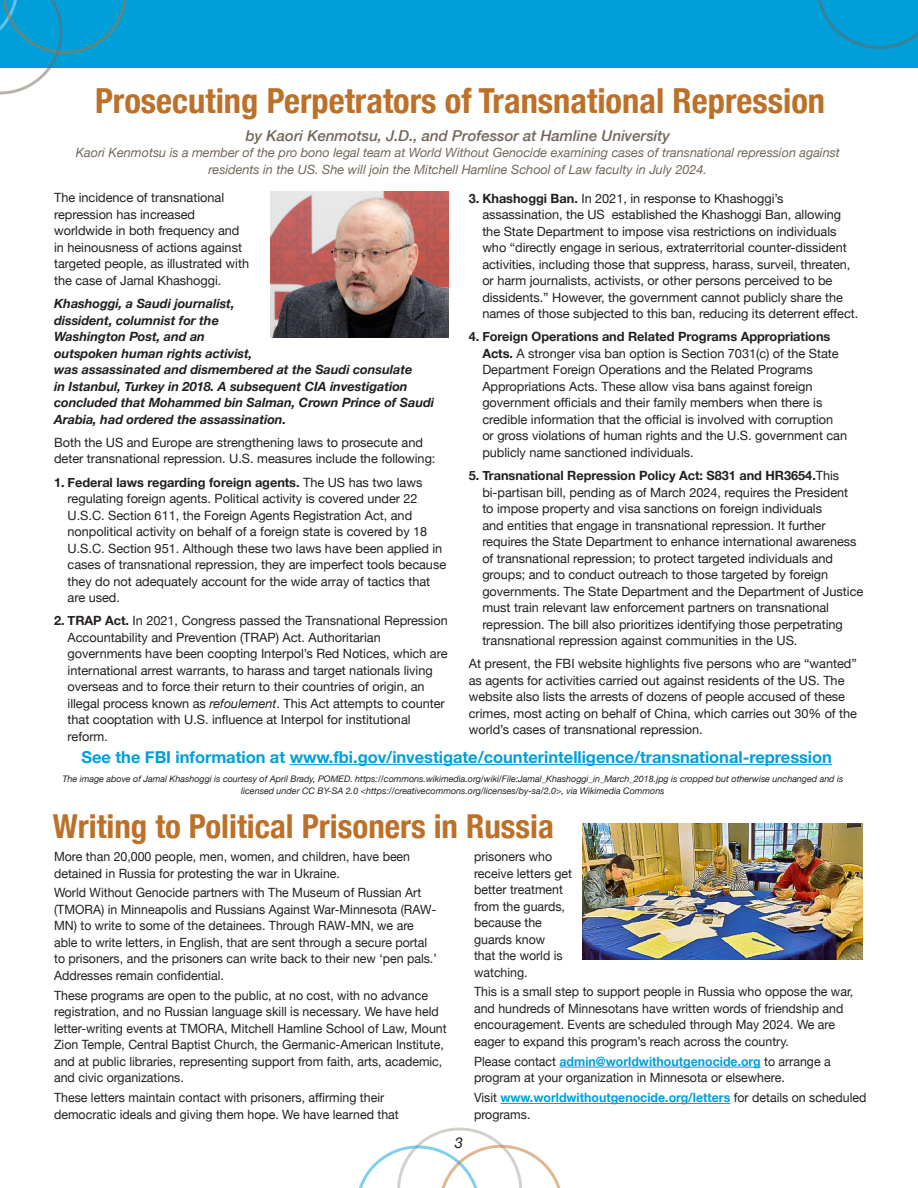
<style>
.page{position:relative;width:918px;height:1188px;background:#fff}
.page>*{position:absolute;margin:0;border:0;box-sizing:border-box;transform-origin:0 0}
.t1{font:700 condensed 34.5px "Helvetica Neue";color:#bd7028}
.t2{font:700 condensed 33px "Helvetica Neue";color:#bd7028}
.t3{font:700 16.5px "Helvetica Neue";letter-spacing:-.005em;color:#009fda}
.t4{font:italic 500 15px "Helvetica Neue";color:#726658}
.t5{font:italic 15px "Helvetica Neue";color:#231f20}
.t6{font:12.75px/16.5px "Helvetica Neue";letter-spacing:-.005em;color:#231f20}
.t7{font:italic 700 12.75px/16.5px "Helvetica Neue";letter-spacing:-.005em;color:#231f20}
.t8{font:italic 12.75px/16.5px "Helvetica Neue";letter-spacing:-.005em;color:#726658;text-align:center}
.t9{font:700 12.75px/16.5px "Helvetica Neue";color:#009fda}
.t10{font:italic 9px/12px "Helvetica Neue";letter-spacing:-.005em;color:#231f20;text-align:center}
.s1{font-weight:700}
.s2{font-style:italic}
.s3{font-weight:700;color:#009fda}
.s4{font-weight:400;color:#231f20}
</style>
<div class="page">
<hr style="left:560px;top:1067px;width:201px;height:1px;background:#009fda">
<hr style="left:500px;top:1103px;width:230px;height:1px;background:#009fda">
<div style="left:0;top:0;width:918px;height:68px;background:#009fda"></div>
<svg style="left:0;top:0;width:127px;height:94px"></svg>
<svg style="left:359px;top:1127px;width:202px;height:61px"></svg>
<svg style="left:818px;top:0;width:100px;height:49px"></svg>
<img style="left:582px;top:824px;width:280px;height:135px">
<hr style="left:290px;top:764px;width:542px;height:1px;background:#009fda">
<img style="left:270px;top:192px;width:179px;height:145px">
<h1 class="t1" style="left:95px;top:72px;width:732px">Prosecuting Perpetrators of Transnational Repression</h1>
<p class="t4" style="left:246px;top:123px;width:426px">by Kaori Kenmotsu, J.D., and Professor at Hamline University</p>
<p class="t8" style="left:76px;top:145px;width:766px">Kaori Kenmotsu is a member of the pro bono legal team at World Without Genocide examining cases of transnational repression against residents in the US. She will join the Mitchell Hamline School of Law faculty in July 2024.</p>
<p class="t6" style="left:54px;top:190px;width:196px">The incidence of transnational repression has increased worldwide in both frequency and in heinousness of actions against targeted people, as illustrated with the case of Jamal Khashoggi.</p>
<p class="t7" style="left:54px;top:296px;width:382px">Khashoggi, a Saudi journalist,<br>dissident, columnist for the<br>Washington Post, and an<br>outspoken human rights activist,<br>was assassinated and dismembered at the Saudi consulate<br>in Istanbul, Turkey in 2018. A subsequent CIA investigation concluded that Mohammed bin Salman, Crown Prince of Saudi Arabia, had ordered the assassination.</p>
<p class="t6" style="left:54px;top:435px;width:383px">Both the US and Europe are strengthening laws to prosecute and deter transnational repression. U.S. measures include the following:</p>
<p class="t6" style="left:68px;top:475px;width:380px;text-indent:-14px"><span class="s1">1. Federal laws regarding foreign agents.</span> The US has two laws regulating foreign agents. Political activity is covered under 22<br>U.S.C. Section 611, the Foreign Agents Registration Act, and nonpolitical activity on behalf of a foreign state is covered by 18<br>U.S.C. Section 951. Although these two laws have been applied in cases of transnational repression, they are imperfect tools because they do not adequately account for the wide array of tactics that are used.</p>
<p class="t6" style="left:68px;top:613px;width:382px;text-indent:-14px"><span class="s1">2. TRAP Act.</span> In 2021, Congress passed the Transnational Repression Accountability and Prevention (TRAP) Act. Authoritarian governments have been coopting Interpol’s Red Notices, which are international arrest warrants, to harass and target nationals living overseas and to force their return to their countries of origin, an illegal process known as <span class="s2">refoulement</span>. This Act attempts to counter that cooptation with U.S. influence at Interpol for institutional reform.</p>
<p class="t6" style="left:482px;top:191px;width:378px;text-indent:-14px"><span class="s1">3. Khashoggi Ban.</span> In 2021, in response to Khashoggi’s assassination, the US established the Khashoggi Ban, allowing the State Department to impose visa restrictions on individuals who “directly engage in serious, extraterritorial counter-dissident activities, including those that suppress, harass, surveil, threaten, or harm journalists, activists, or other persons perceived to be dissidents.” However, the government cannot publicly share the names of those subjected to this ban, reducing its deterrent effect.</p>
<p class="t6" style="left:482px;top:329px;width:366px;text-indent:-14px"><span class="s1">4. Foreign Operations and Related Programs Appropriations Acts.</span> A stronger visa ban option is Section 7031(c) of the State Department Foreign Operations and the Related Programs Appropriations Acts. These allow visa bans against foreign government officials and their family members when there is credible information that the official is involved with corruption or gross violations of human rights and the U.S. government can publicly name sanctioned individuals.</p>
<p class="t6" style="left:482px;top:468px;width:382px;text-indent:-14px"><span class="s1">5. Transnational Repression Policy Act: S831 and HR3654.</span>This bi-partisan bill, pending as of March 2024, requires the President<br>to impose property and visa sanctions on foreign individuals<br>and entities that engage in transnational repression. It further requires the State Department to enhance international awareness of transnational repression; to protect targeted individuals and groups; and to conduct outreach to those targeted by foreign governments. The State Department and the Department of Justice must train relevant law enforcement partners on transnational repression. The bill also prioritizes identifying those perpetrating transnational repression against communities in the US.</p>
<p class="t6" style="left:469px;top:656px;width:390px">At present, the FBI website highlights five persons who are “wanted” as agents for activities carried out against residents of the US. The website also lists the arrests of dozens of people accused of these crimes, most acting on behalf of China, which carries out 30% of the world’s cases of transnational repression.</p>
<p class="t10" style="left:63px;top:774px;width:782px">The image above of Jamal Khashoggi is courtesy of April Brady, POMED. https://commons.wikimedia.org/wiki/File:Jamal_Khashoggi_in_March_2018.jpg is cropped but otherwise unchanged and is licensed under CC BY-SA 2.0 &lt;https://creativecommons.org/licenses/by-sa/2.0&gt;, via Wikimedia Commons</p>
<p class="t3" style="left:81px;top:744px;width:752px">See the FBI information at www.fbi.gov/investigate/counterintelligence/transnational-repression</p>
<h2 class="t2" style="left:53px;top:798px;width:503px">Writing to Political Prisoners in Russia</h2>
<p class="t6" style="left:54px;top:849px;width:358px">More than 20,000 people, men, women, and children, have been detained in Russia for protesting the war in Ukraine.</p>
<p class="t6" style="left:54px;top:885px;width:384px">World Without Genocide partners with The Museum of Russian Art (TMORA) in Minneapolis and Russians Against War-Minnesota (RAW-MN) to write to some of the detainees. Through RAW-MN, we are able to write letters, in English, that are sent through a secure portal to prisoners, and the prisoners can write back to their new ‘pen pals.’ Addresses remain confidential.</p>
<p class="t6" style="left:54px;top:988px;width:394px">These programs are open to the public, at no cost, with no advance registration, and no Russian language skill is necessary. We have held letter-writing events at TMORA, Mitchell Hamline School of Law, Mount Zion Temple, Central Baptist Church, the Germanic-American Institute, and at public libraries, representing support from faith, arts, academic, and civic organizations.</p>
<p class="t6" style="left:54px;top:1090px;width:346px">These letters maintain contact with prisoners, affirming their democratic ideals and giving them hope. We have learned that</p>
<p class="t5" style="left:455px;top:1132px;width:10px">3</p>
<p class="t6" style="left:474px;top:849px;width:100px">prisoners who receive letters get better treatment from the guards, because the guards know<br>that the world is watching.</p>
<p class="t6" style="left:474px;top:984px;width:381px">This is a small step to support people in Russia who oppose the war, and hundreds of Minnesotans have written words of friendship and encouragement. Events are scheduled through May 2024. We are eager to expand this program’s reach across the country.</p>
<p class="t6" style="left:474px;top:1054px;width:358px">Please contact <span class="s3">admin@worldwithoutgenocide.org</span> to arrange a program at your organization in Minnesota or elsewhere.</p>
<p class="t9" style="left:474px;top:1090px;width:394px"><span class="s4">Visit</span> www.worldwithoutgenocide.org/letters <span class="s4">for details on scheduled programs.</span></p>
</div>
